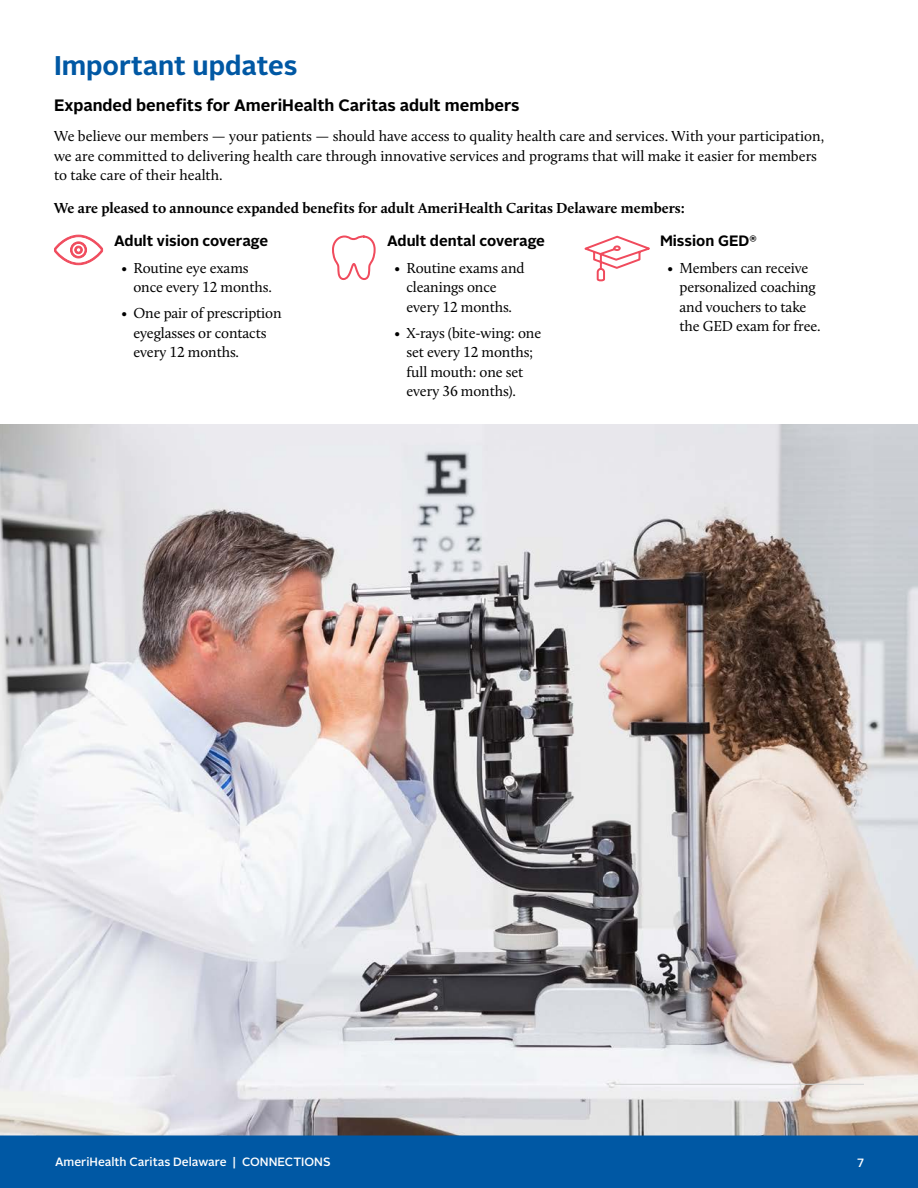
<style>
.page{position:relative;width:918px;height:1188px;background:#fff}
.page>*{position:absolute;margin:0;border:0;box-sizing:border-box;transform-origin:0 0}
.t1{font:700 27px "Alright Sans";color:#0058a4}
.t2{font:700 16.5px "Alright Sans";color:#000}
.t3{font:15px/19.5px "Calluna";letter-spacing:-.01em;color:#000}
.t4{font:700 15px "Calluna";color:#000}
.t5{font:700 15px "Alright Sans";color:#000}
.t6{font:500 12px "Alright Sans";color:#fff}
</style>
<div class="page">
<img style="left:0;top:424px;width:918px;height:712px">
<hr style="left:615px;top:1084px;width:249px;height:1px;background:#d1d3d4">
<svg style="left:54px;top:234px;width:49px;height:31px"></svg>
<svg style="left:584px;top:235px;width:66px;height:46px"></svg>
<svg style="left:332px;top:235px;width:44px;height:45px"></svg>
<div style="left:0;top:1136px;width:918px;height:52px;background:#0058a4"></div>
<h1 class="t1" style="left:54px;top:46px;width:245px">Important updates</h1>
<p class="t2" style="left:54px;top:93px;width:467px">Expanded benefits for AmeriHealth Caritas adult members</p>
<p class="t3" style="left:54px;top:126px;width:772px">We believe our members — your patients — should have access to quality health care and services. With your participation, we are committed to delivering health care through innovative services and programs that will make it easier for members to take care of their health.</p>
<p class="t4" style="left:54px;top:199px;width:632px">We are pleased to announce expanded benefits for adult AmeriHealth Caritas Delaware members:</p>
<p class="t5" style="left:114px;top:231px;width:156px">Adult vision coverage</p>
<p class="t3" style="left:134px;top:258px;width:140px;text-indent:-12px">• Routine eye exams once every 12 months.</p>
<p class="t3" style="left:134px;top:303px;width:150px;text-indent:-12px">• One pair of prescription eyeglasses or contacts every 12 months.</p>
<p class="t5" style="left:387px;top:231px;width:159px">Adult dental coverage</p>
<p class="t3" style="left:406px;top:258px;width:120px;text-indent:-12px">• Routine exams and cleanings once every 12 months.</p>
<p class="t3" style="left:406px;top:323px;width:136px;text-indent:-12px">• X-rays (bite-wing: one set every 12 months; full mouth: one set every 36 months).</p>
<p class="t5" style="left:660px;top:231px;width:98px">Mission GED<sup>®</sup></p>
<p class="t3" style="left:680px;top:258px;width:143px;text-indent:-12px">• Members can receive personalized coaching and vouchers to take the GED exam for free.</p>
<p class="t6" style="left:55px;top:1154px;width:277px">AmeriHealth Caritas Delaware | CONNECTIONS</p>
<p class="t6" style="left:857px;top:1154px;width:8px">7</p>
</div>
